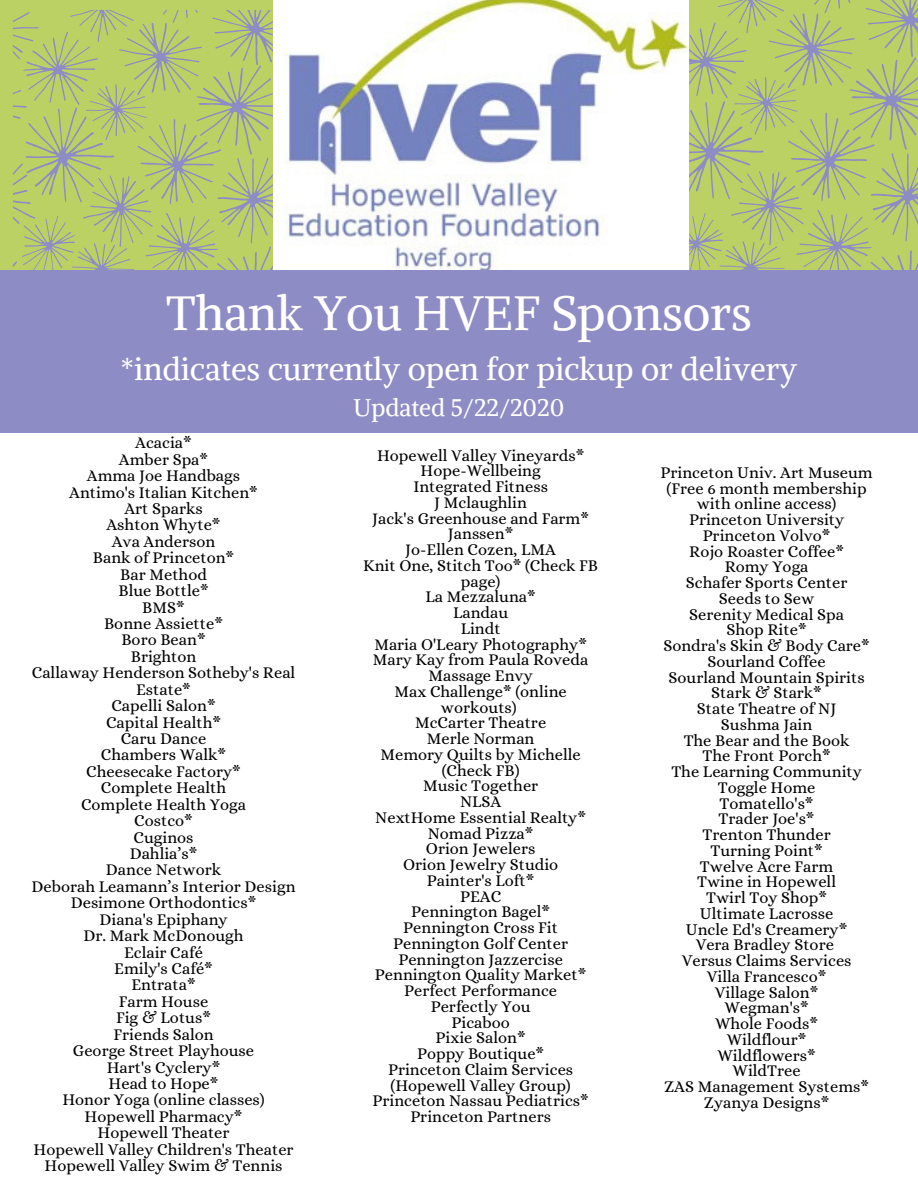
<style>
.page{position:relative;width:918px;height:1188px;background:#fff}
.page>*{position:absolute;margin:0;border:0;box-sizing:border-box;transform-origin:0 0}
.t1{font:48px "Alike";color:#fff}
.t2{font:31.5px "Alike";color:#fff}
.t3{font:24px "Alike";color:#fff}
.t4{font:16.5px/15.8px "Alice";color:#000;text-align:center}
</style>
<div class="page">
<div style="left:0;top:270px;width:918px;height:163px;background:#8d8cc4"></div>
<svg style="left:13px;top:10px;width:260px;height:260px;background:#b4c672"></svg>
<svg style="left:688px;top:0;width:230px;height:270px;background:#b6c775"></svg>
<img style="left:284px;top:0;width:404px;height:270px">
<h1 class="t1" style="left:166px;top:283px;width:588px">Thank You HVEF Sponsors</h1>
<h2 class="t2" style="left:121px;top:349px;width:678px">*indicates currently open for pickup or delivery</h2>
<h3 class="t3" style="left:354px;top:392px;width:212px">Updated 5/22/2020</h3>
<p class="t4" style="left:32px;top:435px;width:265px;line-height:16.5px">Acacia*<br>Amber Spa*<br>Amma Joe Handbags<br>Antimo's Italian Kitchen*<br>Art Sparks<br>Ashton Whyte*<br>Ava Anderson<br>Bank of Princeton*<br>Bar Method<br>Blue Bottle*<br>BMS*<br>Bonne Assiette*<br>Boro Bean*<br>Brighton<br>Callaway Henderson Sotheby's Real<br>Estate*<br>Capelli Salon*<br>Capital Health*<br>Caru Dance<br>Chambers Walk*<br>Cheesecake Factory*<br>Complete Health<br>Complete Health Yoga<br>Costco*<br>Cuginos<br>Dahlia’s*<br>Dance Network<br>Deborah Leamann’s Interior Design<br>Desimone Orthodontics*<br>Diana's Epiphany<br>Dr. Mark McDonough<br>Eclair Café<br>Emily's Café*<br>Entrata*<br>Farm House<br>Fig &amp; Lotus*<br>Friends Salon<br>George Street Playhouse<br>Hart's Cyclery*<br>Head to Hope*<br>Honor Yoga (online classes)<br>Hopewell Pharmacy*<br>Hopewell Theater<br>Hopewell Valley Children's Theater<br>Hopewell Valley Swim &amp; Tennis</p>
<p class="t4" style="left:363px;top:447px;width:237px">Hopewell Valley Vineyards*<br>Hope-Wellbeing<br>Integrated Fitness<br>J Mclaughlin<br>Jack's Greenhouse and Farm*<br>Janssen*<br>Jo-Ellen Cozen, LMA<br>Knit One, Stitch Too* (Check FB page)<br>La Mezzaluna*<br>Landau<br>Lindt<br>Maria O'Leary Photography*<br>Mary Kay from Paula Roveda<br>Massage Envy<br>Max Challenge* (online workouts)<br>McCarter Theatre<br>Merle Norman<br>Memory Quilts by Michelle (Check FB)<br>Music Together<br>NLSA<br>NextHome Essential Realty*<br>Nomad Pizza*<br>Orion Jewelers<br>Orion Jewelry Studio<br>Painter's Loft*<br>PEAC<br>Pennington Bagel*<br>Pennington Cross Fit<br>Pennington Golf Center<br>Pennington Jazzercise<br>Pennington Quality Market*<br>Perfect Performance<br>Perfectly You<br>Picaboo<br>Pixie Salon*<br>Poppy Boutique*<br>Princeton Claim Services (Hopewell Valley Group)<br>Princeton Nassau Pediatrics*<br>Princeton Partners</p>
<p class="t4" style="left:661px;top:465px;width:214px">Princeton Univ. Art Museum (Free 6 month membership with online access)<br>Princeton University<br>Princeton Volvo*<br>Rojo Roaster Coffee*<br>Romy Yoga<br>Schafer Sports Center<br>Seeds to Sew<br>Serenity Medical Spa<br>Shop Rite*<br>Sondra's Skin &amp; Body Care*<br>Sourland Coffee<br>Sourland Mountain Spirits<br>Stark &amp; Stark*<br>State Theatre of NJ<br>Sushma Jain<br>The Bear and the Book<br>The Front Porch*<br>The Learning Community<br>Toggle Home<br>Tomatello's*<br>Trader Joe's*<br>Trenton Thunder<br>Turning Point*<br>Twelve Acre Farm<br>Twine in Hopewell<br>Twirl Toy Shop*<br>Ultimate Lacrosse<br>Uncle Ed's Creamery*<br>Vera Bradley Store<br>Versus Claims Services<br>Villa Francesco*<br>Village Salon*<br>Wegman's*<br>Whole Foods*<br>Wildflour*<br>Wildflowers*<br>WildTree<br>ZAS Management Systems*<br>Zyanya Designs*</p>
</div>
